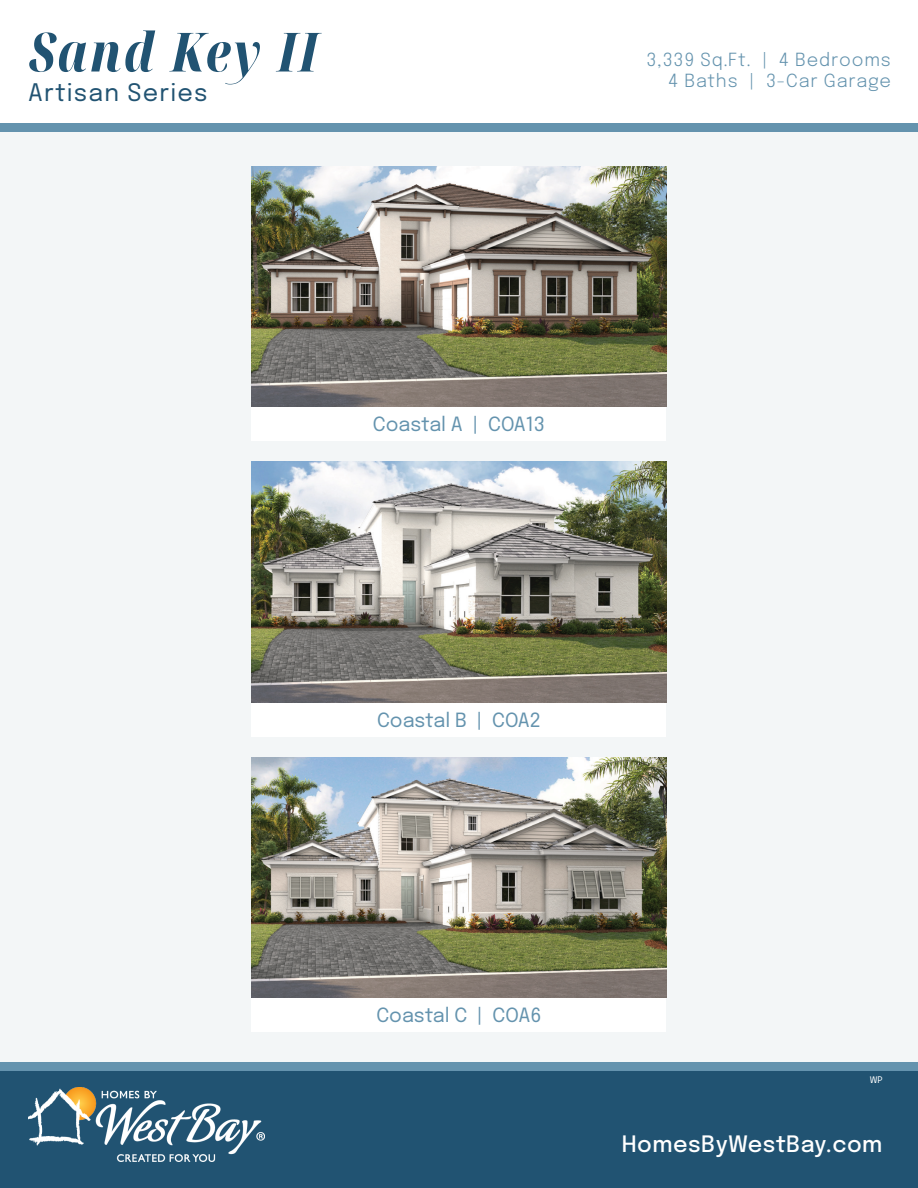
<style>
.page{position:relative;width:918px;height:1188px;background:#fff}
.page>*{position:absolute;margin:0;border:0;box-sizing:border-box;transform-origin:0 0}
.t1{font:italic 54px "Noto Serif Display";letter-spacing:.05em;color:#215372}
.t2{font:24px "Epilogue";letter-spacing:.05em;color:#215372}
.t3{font:500 22.5px "Epilogue";letter-spacing:.02em;color:#fff}
.t4{font:19.5px "Epilogue";color:#6493ae}
.t5{font:18px "Epilogue";letter-spacing:.05em;color:#6493ae}
.t6{font:9px "Epilogue";color:#fff}
</style>
<div class="page">
<div style="left:0;top:130px;width:918px;height:1058px;background:#f3f6f7"></div>
<div style="left:0;top:1066px;width:918px;height:122px;background:#215372"></div>
<img style="left:28px;top:1087px;width:236px;height:74px">
<div style="left:0;top:123px;width:918px;height:9px;background:#6493ae"></div>
<div style="left:0;top:1062px;width:918px;height:8px;background:#6493ae"></div>
<div style="left:252px;top:407px;width:414px;height:34px;background:#fff"></div>
<div style="left:252px;top:702px;width:414px;height:34px;background:#fff"></div>
<div style="left:252px;top:998px;width:414px;height:34px;background:#fff"></div>
<img style="left:252px;top:166px;width:414px;height:241px">
<img style="left:252px;top:462px;width:414px;height:240px">
<img style="left:252px;top:757px;width:414px;height:241px">
<p class="t1" style="left:28px;top:14px;width:291px">Sand Key II</p>
<p class="t2" style="left:28px;top:76px;width:181px">Artisan Series</p>
<p class="t5" style="left:646px;top:46px;width:246px">3,339 Sq.Ft. | 4 Bedrooms</p>
<p class="t5" style="left:668px;top:68px;width:224px">4 Baths | 3-Car Garage</p>
<p class="t4" style="left:373px;top:410px;width:174px">Coastal A | COA13</p>
<p class="t4" style="left:377px;top:706px;width:165px">Coastal B | COA2</p>
<p class="t4" style="left:376px;top:1001px;width:167px">Coastal C | COA6</p>
<p class="t6" style="left:870px;top:1074px;width:14px">WP</p>
<p class="t3" style="left:622px;top:1127px;width:262px">HomesByWestBay.com</p>
</div>
